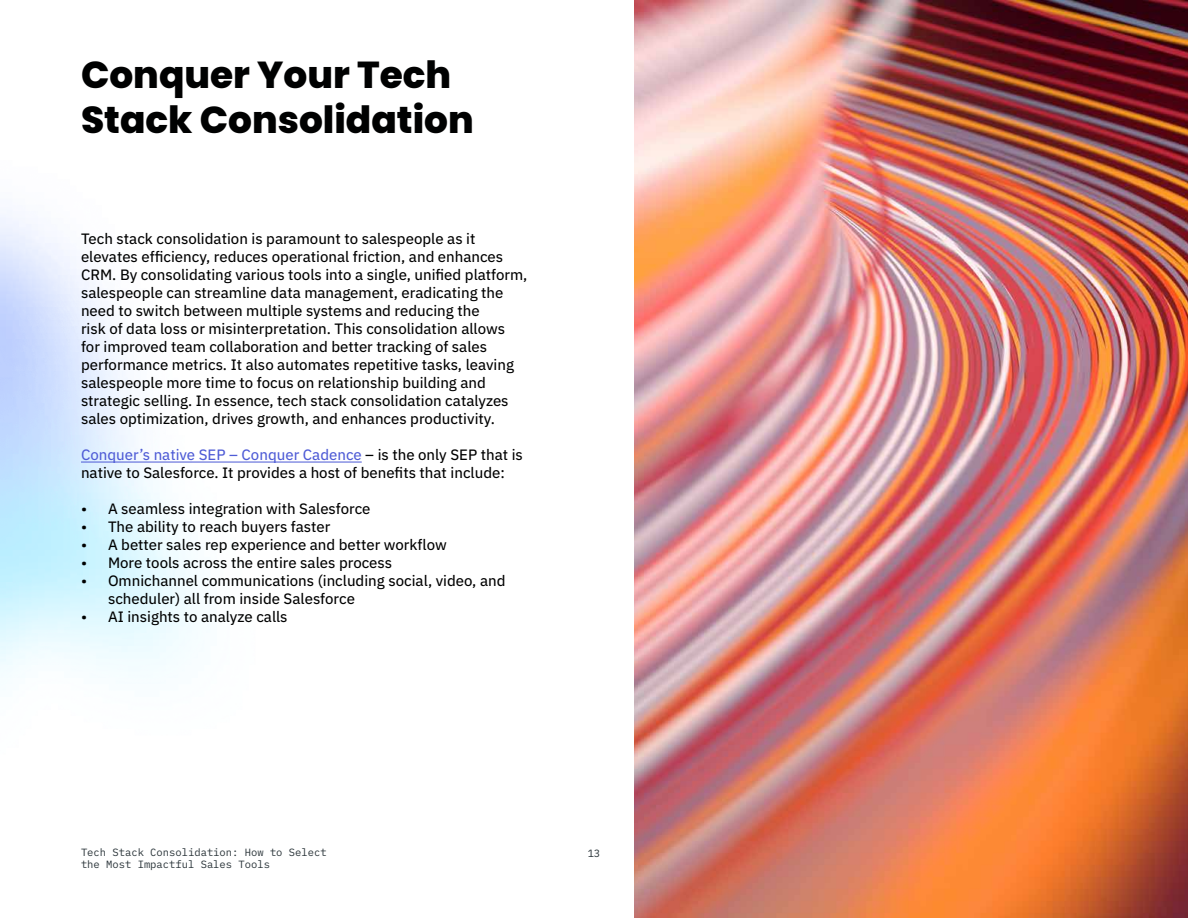
<style>
.page{position:relative;width:1188px;height:918px;background:#fff}
.page>*{position:absolute;margin:0;border:0;box-sizing:border-box;transform-origin:0 0}
.t1{font:800 37.5px/45px "Poppins";color:#000101}
.t2{font:15px/18px "IBM Plex Sans Text";color:#000101}
.t3{font:10.5px/12.6px "IBM Plex Mono";color:#2a3439}
.s1{color:#4f5cd6}
</style>
<div class="page">
<img style="left:634px;top:0;width:554px;height:918px">
<hr style="left:81px;top:462px;width:281px;height:1px;background:#4f5cd6">
<h1 class="t1" style="left:81px;top:53px;width:394px">Conquer Your Tech<br>Stack Consolidation</h1>
<p class="t2" style="left:81px;top:229px;width:448px">Tech stack consolidation is paramount to salespeople as it elevates efficiency, reduces operational friction, and enhances CRM. By consolidating various tools into a single, unified platform, salespeople can streamline data management, eradicating the need to switch between multiple systems and reducing the<br>risk of data loss or misinterpretation. This consolidation allows for improved team collaboration and better tracking of sales performance metrics. It also automates repetitive tasks, leaving salespeople more time to focus on relationship building and strategic selling. In essence, tech stack consolidation catalyzes sales optimization, drives growth, and enhances productivity.</p>
<p class="t2" style="left:81px;top:445px;width:443px"><span class="s1">Conquer’s native SEP – Conquer Cadence</span> – is the only SEP that is native to Salesforce. It provides a host of benefits that include:</p>
<p class="t2" style="left:81px;top:499px;width:291px">• A seamless integration with Salesforce</p>
<p class="t2" style="left:81px;top:517px;width:251px">• The ability to reach buyers faster</p>
<p class="t2" style="left:81px;top:535px;width:367px">• A better sales rep experience and better workflow</p>
<p class="t2" style="left:81px;top:553px;width:313px">• More tools across the entire sales process</p>
<p class="t2" style="left:108px;top:571px;width:399px;text-indent:-27px">• Omnichannel communications (including social, video, and scheduler) all from inside Salesforce</p>
<p class="t2" style="left:81px;top:607px;width:208px">• AI insights to analyze calls</p>
<p class="t3" style="left:81px;top:845px;width:247px">Tech Stack Consolidation: How to Select the Most Impactful Sales Tools</p>
<p class="t3" style="left:588px;top:847px;width:14px">13</p>
</div>
